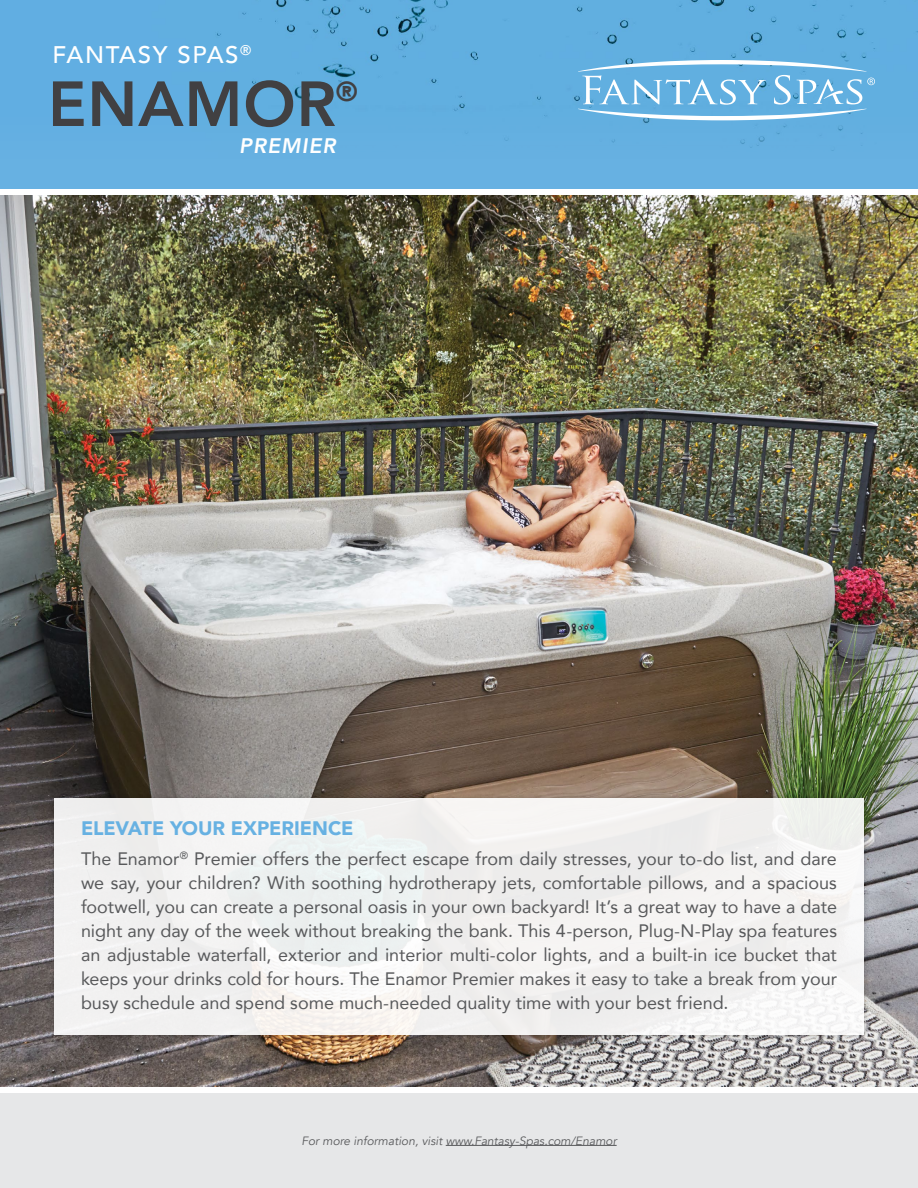
<style>
.page{position:relative;width:918px;height:1188px;background:#fff}
.page>*{position:absolute;margin:0;border:0;box-sizing:border-box;transform-origin:0 0}
.t1{font:800 63px "Avenir";letter-spacing:.01em;color:#414042}
.t2{font:800 27.6px "Avenir";color:#414042}
.t3{font:500 24px "Avenir";letter-spacing:.07em;color:#fff}
.t4{font:italic 800 21px "Avenir";letter-spacing:.05em;color:#fff}
.t5{font:900 19.5px "Avenir";letter-spacing:-.005em;color:#67b1e2}
.t6{font:18px/24px "Avenir";color:#58595b;text-align:justify}
.t7{font:italic 12px "Avenir";color:#58595b}
</style>
<div class="page">
<div style="left:0;top:0;width:918px;height:189px;background:#67b1e2"></div>
<img style="left:213px;top:0;width:705px;height:151px">
<div style="left:0;top:1094px;width:918px;height:94px;background:#e6e7e8"></div>
<hr style="left:446px;top:1145px;width:171px;height:1px;background:#58595b">
<img style="left:0;top:196px;width:918px;height:891px">
<div style="left:48px;top:792px;width:822px;height:249px;background:#000;opacity:.25"></div>
<div style="left:54px;top:799px;width:810px;height:236px;background:#f1f1f0"></div>
<svg style="left:578px;top:60px;width:297px;height:60px"></svg>
<h3 class="t3" style="left:52px;top:34px;width:201px">FANTASY SPAS<sup>®</sup></h3>
<h1 class="t1" style="left:48px;top:55px;width:290px">ENAMOR</h1>
<h2 class="t2" style="left:336px;top:70px;width:24px">®</h2>
<p class="t4" style="left:239px;top:133px;width:98px">PREMIER</p>
<p class="t5" style="left:81px;top:811px;width:274px">ELEVATE YOUR EXPERIENCE</p>
<p class="t6" style="left:81px;top:846px;width:758px">The Enamor<sup>®</sup> Premier offers the perfect escape from daily stresses, your to-do list, and dare we say, your children? With soothing hydrotherapy jets, comfortable pillows, and a spacious footwell, you can create a personal oasis in your own backyard! It’s a great way to have a date night any day of the week without breaking the bank. This 4-person, Plug-N-Play spa features an adjustable waterfall, exterior and interior multi-color lights, and a built-in ice bucket that keeps your drinks cold for hours. The Enamor Premier makes it easy to take a break from your busy schedule and spend some much-needed quality time with your best friend.</p>
<p class="t7" style="left:301px;top:1133px;width:317px">For more information, visit www.Fantasy-Spas.com/Enamor</p>
</div>
